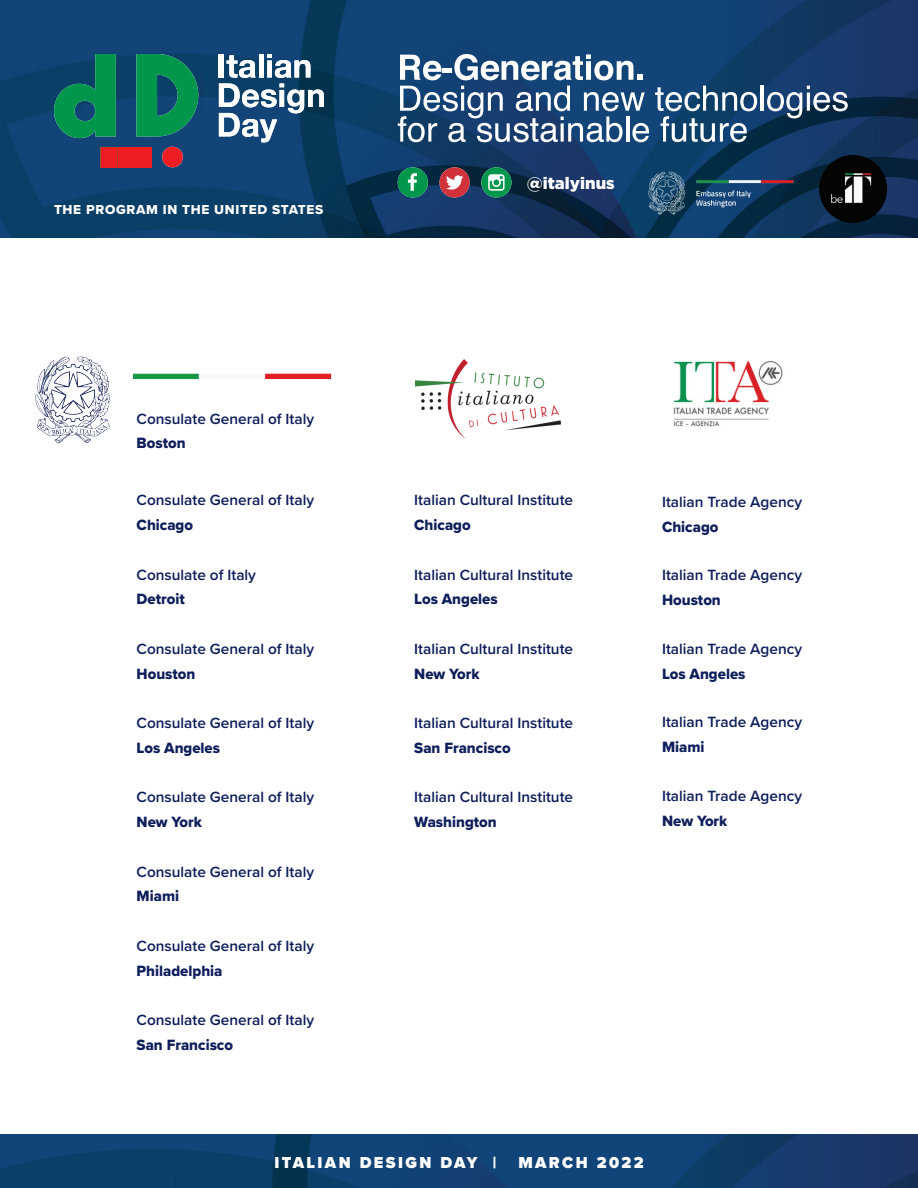
<style>
.page{position:relative;width:918px;height:1188px;background:#fff}
.page>*{position:absolute;margin:0;border:0;box-sizing:border-box;transform-origin:0 0}
.t1{font:900 16.65px "Gotham";color:#fff}
.t2{font:900 16.5px "Proxima Nova";letter-spacing:.15em;color:#fff}
.t3{font:15.45px "Proxima Nova Extrabld";color:#0e1e5b}
.t4{font:600 15.3px "Proxima Nova";color:#0e1e5b}
.t5{font:13.5px "Proxima Nova Extrabld";letter-spacing:.05em;color:#fff}
</style>
<div class="page">
<img style="left:35px;top:356px;width:297px;height:88px">
<div style="left:130px;top:391px;width:138px;height:40px;background:#fff"></div>
<img style="left:416px;top:359px;width:145px;height:79px">
<img style="left:673px;top:360px;width:110px;height:67px">
<img style="left:0;top:1134px;width:918px;height:54px">
<img style="left:0;top:0;width:918px;height:238px">
<svg style="left:400px;top:55px;width:42px;height:25px"></svg>
<hr style="left:442px;top:68px;width:10px;height:4px;background:#fff">
<svg style="left:454px;top:54px;width:189px;height:26px"></svg>
<hr style="left:761px;top:86px;width:3px;height:25px;background:#fff">
<svg style="left:767px;top:86px;width:81px;height:32px"></svg>
<svg style="left:398px;top:86px;width:251px;height:56px"></svg>
<svg style="left:655px;top:86px;width:102px;height:56px"></svg>
<div style="left:398px;top:167px;width:30px;height:31px;background:#00964c;border-radius:50%"></div>
<svg style="left:408px;top:173px;width:9px;height:18px"></svg>
<div style="left:439px;top:167px;width:31px;height:31px;background:#d13138;border-radius:50%"></div>
<svg style="left:446px;top:175px;width:17px;height:15px"></svg>
<div style="left:481px;top:167px;width:30px;height:31px;background:#00964c;border-radius:50%"></div>
<svg style="left:488px;top:174px;width:17px;height:17px"></svg>
<div style="left:100px;top:147px;width:52px;height:20px;background:#ee1d23"></div>
<svg style="left:219px;top:54px;width:105px;height:88px"></svg>
<svg style="left:136px;top:54px;width:62px;height:82px;background:#068057"></svg>
<svg style="left:54px;top:54px;width:62px;height:84px;background:#07775a"></svg>
<div style="left:162px;top:147px;width:21px;height:20px;background:#ee1d23;border-radius:50%"></div>
<img style="left:648px;top:169px;width:147px;height:47px">
<div style="left:819px;top:155px;width:68px;height:68px;background:#040503;border-radius:50%"></div>
<img style="left:831px;top:173px;width:41px;height:30px">
<p class="t5" style="left:54px;top:199px;width:271px">THE PROGRAM IN THE UNITED STATES</p>
<p class="t1" style="left:527px;top:172px;width:89px">@italyinus</p>
<p class="t4" style="left:137px;top:407px;width:179px">Consulate General of Italy</p>
<p class="t3" style="left:137px;top:432px;width:51px">Boston</p>
<p class="t4" style="left:137px;top:489px;width:179px">Consulate General of Italy</p>
<p class="t3" style="left:137px;top:513px;width:58px">Chicago</p>
<p class="t4" style="left:137px;top:563px;width:121px">Consulate of Italy</p>
<p class="t3" style="left:137px;top:588px;width:50px">Detroit</p>
<p class="t4" style="left:137px;top:637px;width:179px">Consulate General of Italy</p>
<p class="t3" style="left:137px;top:662px;width:60px">Houston</p>
<p class="t4" style="left:137px;top:712px;width:179px">Consulate General of Italy</p>
<p class="t3" style="left:137px;top:736px;width:85px">Los Angeles</p>
<p class="t4" style="left:137px;top:786px;width:179px">Consulate General of Italy</p>
<p class="t3" style="left:137px;top:810px;width:67px">New York</p>
<p class="t4" style="left:137px;top:860px;width:179px">Consulate General of Italy</p>
<p class="t3" style="left:137px;top:885px;width:44px">Miami</p>
<p class="t4" style="left:137px;top:934px;width:179px">Consulate General of Italy</p>
<p class="t3" style="left:137px;top:959px;width:87px">Philadelphia</p>
<p class="t4" style="left:137px;top:1009px;width:179px">Consulate General of Italy</p>
<p class="t3" style="left:137px;top:1033px;width:98px">San Francisco</p>
<p class="t4" style="left:414px;top:489px;width:160px">Italian Cultural Institute</p>
<p class="t3" style="left:414px;top:513px;width:58px">Chicago</p>
<p class="t4" style="left:414px;top:563px;width:160px">Italian Cultural Institute</p>
<p class="t3" style="left:414px;top:588px;width:85px">Los Angeles</p>
<p class="t4" style="left:414px;top:637px;width:160px">Italian Cultural Institute</p>
<p class="t3" style="left:414px;top:662px;width:67px">New York</p>
<p class="t4" style="left:414px;top:712px;width:160px">Italian Cultural Institute</p>
<p class="t3" style="left:414px;top:736px;width:98px">San Francisco</p>
<p class="t4" style="left:414px;top:786px;width:160px">Italian Cultural Institute</p>
<p class="t3" style="left:414px;top:810px;width:84px">Washington</p>
<p class="t4" style="left:662px;top:490px;width:142px">Italian Trade Agency</p>
<p class="t3" style="left:662px;top:515px;width:58px">Chicago</p>
<p class="t4" style="left:662px;top:564px;width:142px">Italian Trade Agency</p>
<p class="t3" style="left:662px;top:588px;width:60px">Houston</p>
<p class="t4" style="left:662px;top:637px;width:142px">Italian Trade Agency</p>
<p class="t3" style="left:662px;top:662px;width:85px">Los Angeles</p>
<p class="t4" style="left:662px;top:711px;width:142px">Italian Trade Agency</p>
<p class="t3" style="left:662px;top:735px;width:44px">Miami</p>
<p class="t4" style="left:662px;top:784px;width:142px">Italian Trade Agency</p>
<p class="t3" style="left:662px;top:809px;width:67px">New York</p>
<p class="t2" style="left:274px;top:1150px;width:223px">ITALIAN DESIGN DAY |</p>
<p class="t2" style="left:518px;top:1150px;width:127px">MARCH 2022</p>
</div>
